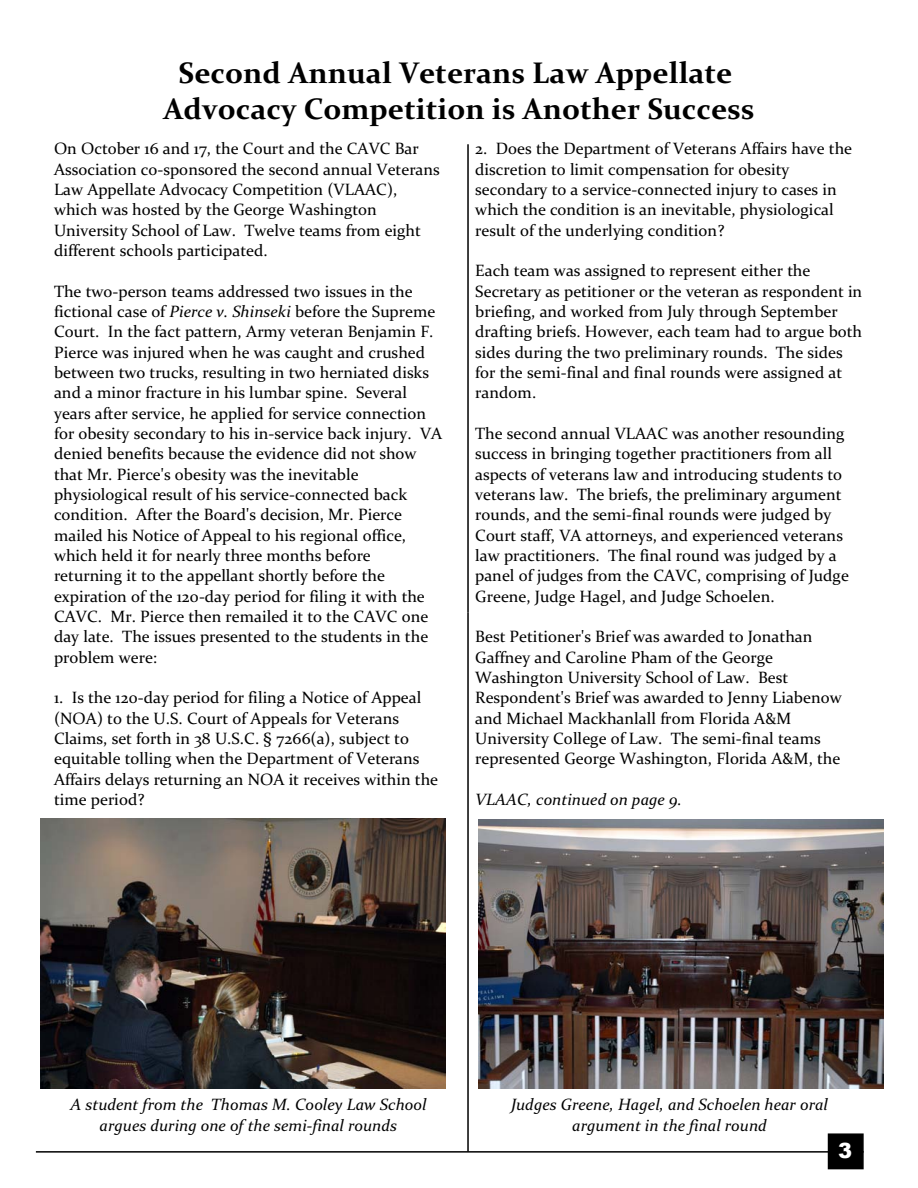
<style>
.page{position:relative;width:918px;height:1188px;background:#fff}
.page>*{position:absolute;margin:0;border:0;box-sizing:border-box;transform-origin:0 0}
.t1{font:700 30px/36.8px "Constantia";color:#000;text-align:center}
.t2{font:900 21px "Arial";color:#fff}
.t3{font:16.5px/20.4px "Constantia";color:#000}
.t4{font:italic 16.5px/20.4px "Constantia";color:#000;text-align:center}
.s1{font-style:italic}
</style>
<div class="page">
<hr style="left:36px;top:1151px;width:828px;height:2px;background:#000">
<div style="left:828px;top:1133px;width:36px;height:36px;background:#000;border:2px solid #000"></div>
<hr style="left:467px;top:144px;width:2px;height:468px;background:#000">
<hr style="left:467px;top:612px;width:2px;height:540px;background:#000">
<img style="left:479px;top:820px;width:405px;height:269px">
<img style="left:40px;top:819px;width:406px;height:270px">
<p class="t1" style="left:163px;top:57px;width:593px">Second Annual Veterans Law Appellate<br>Advocacy Competition is Another Success</p>
<p class="t3" style="left:54px;top:140px;width:387px">On October 16 and 17, the Court and the CAVC Bar Association co-sponsored the second annual Veterans Law Appellate Advocacy Competition (VLAAC), which was hosted by the George Washington University School of Law. Twelve teams from eight different schools participated.</p>
<p class="t3" style="left:54px;top:282px;width:390px">The two-person teams addressed two issues in the fictional case of <span class="s1">Pierce v. Shinseki</span> before the Supreme Court. In the fact pattern, Army veteran Benjamin F.<br>Pierce was injured when he was caught and crushed between two trucks, resulting in two herniated disks and a minor fracture in his lumbar spine. Several years after service, he applied for service connection for obesity secondary to his in-service back injury. VA denied benefits because the evidence did not show that Mr. Pierce's obesity was the inevitable physiological result of his service-connected back condition. After the Board's decision, Mr. Pierce mailed his Notice of Appeal to his regional office, which held it for nearly three months before returning it to the appellant shortly before the expiration of the 120-day period for filing it with the CAVC. Mr. Pierce then remailed it to the CAVC one day late. The issues presented to the students in the problem were:</p>
<p class="t3" style="left:54px;top:689px;width:386px">1. Is the 120-day period for filing a Notice of Appeal (NOA) to the U.S. Court of Appeals for Veterans Claims, set forth in 38 U.S.C. § 7266(a), subject to equitable tolling when the Department of Veterans Affairs delays returning an NOA it receives within the time period?</p>
<p class="t3" style="left:475px;top:140px;width:378px">2. Does the Department of Veterans Affairs have the discretion to limit compensation for obesity secondary to a service-connected injury to cases in which the condition is an inevitable, physiological result of the underlying condition?</p>
<p class="t3" style="left:475px;top:262px;width:389px">Each team was assigned to represent either the Secretary as petitioner or the veteran as respondent in briefing, and worked from July through September drafting briefs. However, each team had to argue both sides during the two preliminary rounds. The sides for the semi-final and final rounds were assigned at random.</p>
<p class="t3" style="left:475px;top:425px;width:375px">The second annual VLAAC was another resounding success in bringing together practitioners from all aspects of veterans law and introducing students to veterans law. The briefs, the preliminary argument rounds, and the semi-final rounds were judged by Court staff, VA attorneys, and experienced veterans law practitioners. The final round was judged by a panel of judges from the CAVC, comprising of Judge Greene, Judge Hagel, and Judge Schoelen.</p>
<p class="t3" style="left:475px;top:628px;width:368px">Best Petitioner's Brief was awarded to Jonathan Gaffney and Caroline Pham of the George Washington University School of Law. Best Respondent's Brief was awarded to Jenny Liabenow and Michael Mackhanlall from Florida A&amp;M University College of Law. The semi-final teams represented George Washington, Florida A&amp;M, the</p>
<p class="t4" style="left:475px;top:791px;width:208px">VLAAC, continued on page 9.</p>
<p class="t4" style="left:70px;top:1096px;width:358px">A student from the Thomas M. Cooley Law School argues during one of the semi-final rounds</p>
<p class="t4" style="left:511px;top:1096px;width:319px">Judges Greene, Hagel, and Schoelen hear oral argument in the final round</p>
<p class="t2" style="left:838px;top:1136px;width:16px">3</p>
</div>
